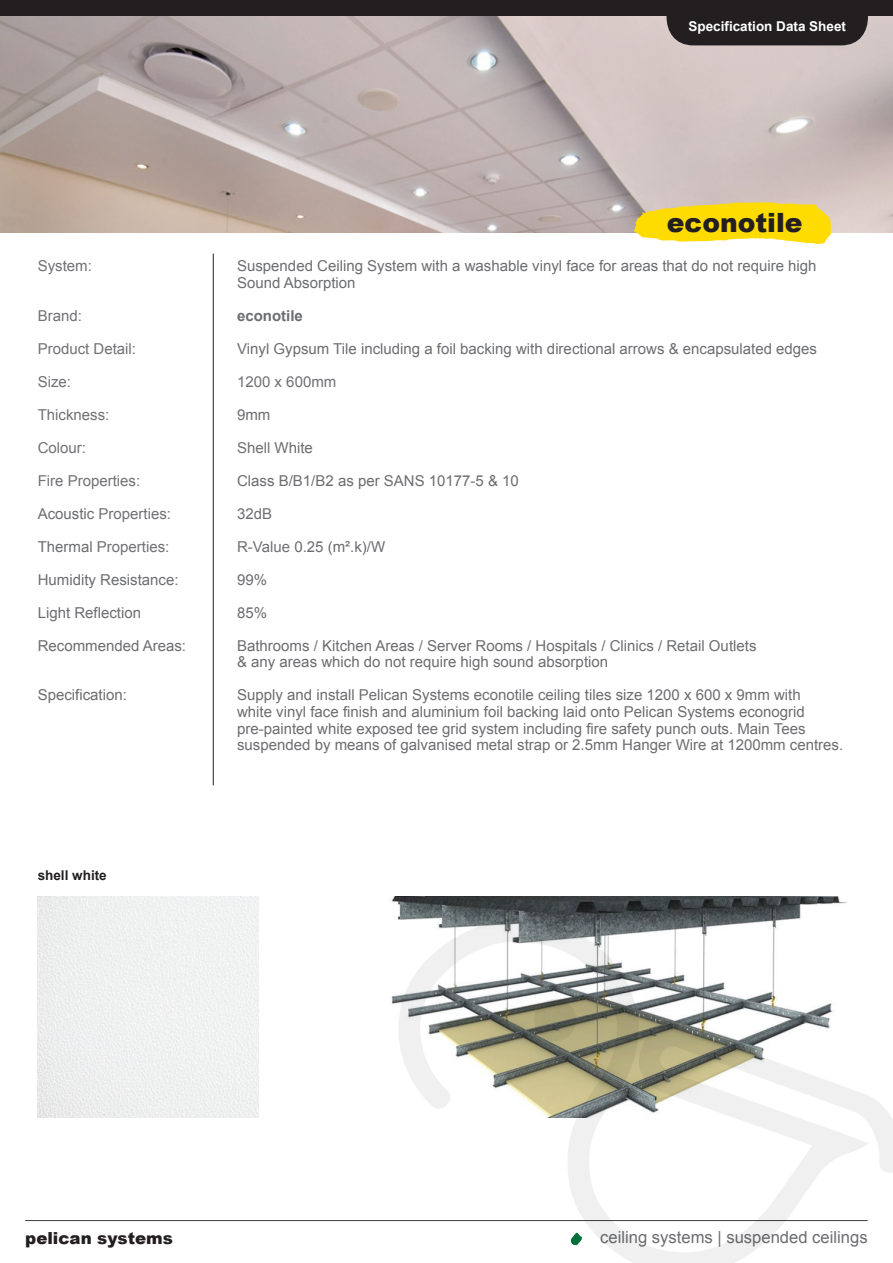
<style>
.page{position:relative;width:893px;height:1263px;background:#fff}
.page>*{position:absolute;margin:0;border:0;box-sizing:border-box;transform-origin:0 0}
.t1{font:900 26.55px "Arial";color:#231f20}
.t2{font:16.65px "Arial";color:#6c6d70}
.t3{font:900 16.65px "Arial";color:#231f20}
.t4{font:15px/16.5px "Arial";color:#6c6d70}
.t5{font:15px "Arial";color:#717074}
.t6{font:700 15px "Arial";color:#6c6d70}
.t7{font:700 13.5px "Arial";color:#fff}
.t8{font:700 13.5px "Arial";color:#231f20}
.s1{color:#6c6d70}
.s2{color:#717074}
</style>
<div class="page">
<img style="left:391px;top:896px;width:456px;height:108px">
<img style="left:0;top:15px;width:893px;height:217px">
<hr style="left:213px;top:254px;width:1px;height:531px;background:#231f20">
<div style="left:0;top:0;width:893px;height:15px;background:#231f20"></div>
<hr style="left:25px;top:1220px;width:843px;height:1px;background:#3e3e3f">
<svg style="left:398px;top:920px;width:495px;height:343px"></svg>
<svg style="left:634px;top:202px;width:197px;height:42px;background:#f9db2c"></svg>
<div style="left:38px;top:897px;width:220px;height:220px;background:#eef0f0"></div>
<svg style="left:661px;top:15px;width:213px;height:30px;background:#342f30"></svg>
<p class="t7" style="left:688px;top:17px;width:159px">Specification Data Sheet</p>
<h1 class="t1" style="left:667px;top:203px;width:137px">econotile</h1>
<p class="t5" style="left:38px;top:256px;width:56px">System:</p>
<p class="t4" style="left:237px;top:258px;width:581px">Suspended Ceiling System with a washable vinyl face for areas that do not require high<br>Sound Absorption</p>
<p class="t5" style="left:38px;top:306px;width:46px">Brand:</p>
<p class="t6" style="left:237px;top:306px;width:67px">econotile</p>
<p class="t5" style="left:38px;top:339px;width:100px">Product Detail:</p>
<p class="t4" style="left:237px;top:341px;width:581px">Vinyl Gypsum Tile including a foil backing with directional arrows &amp; encapsulated edges</p>
<p class="t5" style="left:38px;top:372px;width:35px">Size:</p>
<p class="t5" style="left:237px;top:372px;width:101px">1200 x 600mm</p>
<p class="t5" style="left:38px;top:405px;width:73px">Thickness:</p>
<p class="t4" style="left:237px;top:407px;width:35px">9mm</p>
<p class="t5" style="left:38px;top:438px;width:50px">Colour:</p>
<p class="t5" style="left:237px;top:438px;width:77px">Shell <span class="s1">White</span></p>
<p class="t5" style="left:38px;top:471px;width:104px">Fire Properties:</p>
<p class="t4" style="left:237px;top:473px;width:283px">Class B/B1/B2 as per SANS 10177-5 &amp; 10</p>
<p class="t5" style="left:38px;top:504px;width:135px"><span class="s1">Acoustic</span> Properties:</p>
<p class="t4" style="left:237px;top:506px;width:37px">32dB</p>
<p class="t5" style="left:38px;top:537px;width:133px"><span class="s1">Thermal</span> Properties:</p>
<p class="t4" style="left:237px;top:539px;width:150px"><span class="s2">R-Value</span> 0.25 (m².k)/W</p>
<p class="t4" style="left:38px;top:572px;width:142px">Humidity Resistance:</p>
<p class="t4" style="left:237px;top:572px;width:32px">99%</p>
<p class="t4" style="left:38px;top:605px;width:105px">Light Reflection</p>
<p class="t4" style="left:237px;top:605px;width:32px">85%</p>
<p class="t4" style="left:38px;top:638px;width:150px">Recommended Areas:</p>
<p class="t4" style="left:237px;top:638px;width:521px">Bathrooms / Kitchen Areas / Server Rooms / Hospitals / Clinics / Retail Outlets &amp; any areas which do not require high sound absorption</p>
<p class="t4" style="left:38px;top:687px;width:91px">Specification:</p>
<p class="t4" style="left:237px;top:687px;width:608px">Supply and install Pelican Systems econotile ceiling tiles size 1200 x 600 x 9mm with<br>white vinyl face finish and aluminium foil backing laid onto Pelican Systems econogrid pre-painted white exposed tee grid system including fire safety punch outs. Main Tees suspended by means of galvanised metal strap or 2.5mm Hanger Wire at 1200mm centres.</p>
<p class="t8" style="left:38px;top:867px;width:71px">shell white</p>
<p class="t3" style="left:25px;top:1226px;width:149px">pelican systems</p>
<p class="t2" style="left:600px;top:1226px;width:269px">ceiling systems | suspended ceilings</p>
</div>
